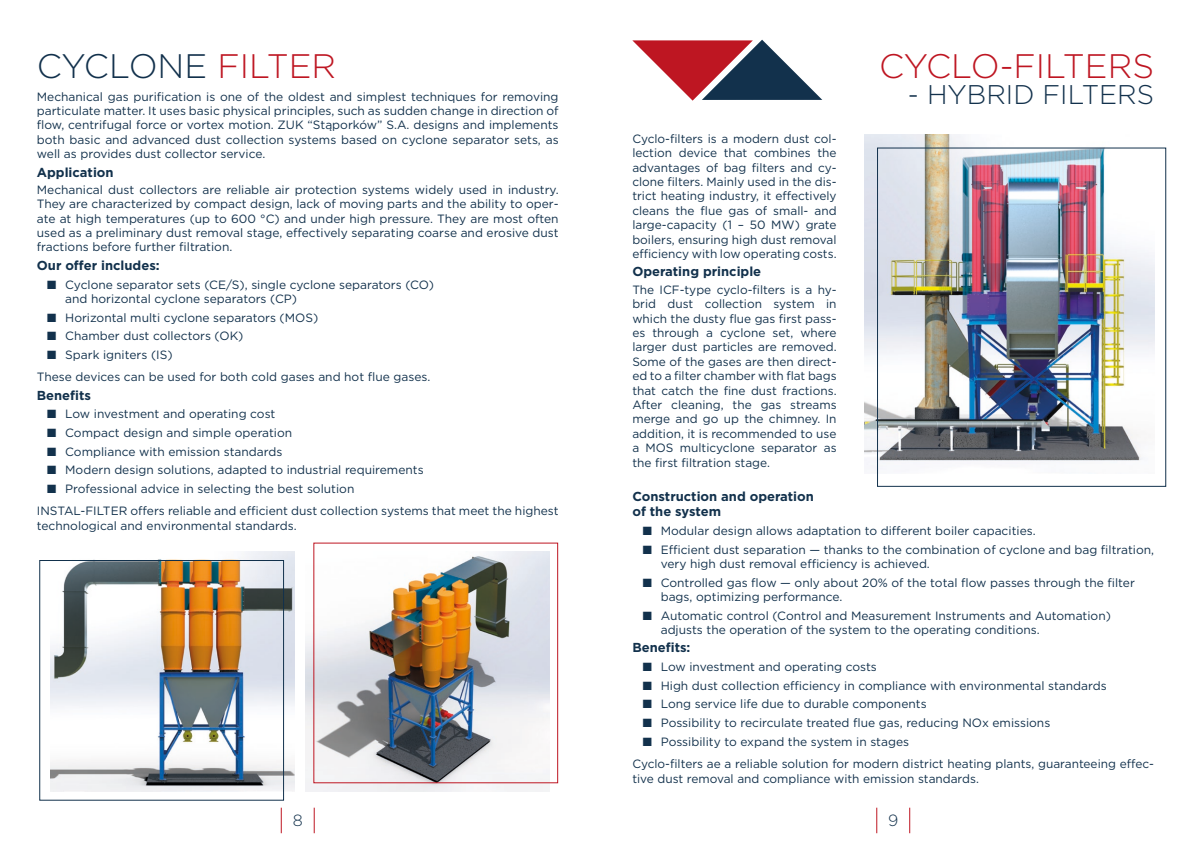
<style>
.page{position:relative;width:1191px;height:842px;background:#fff}
.page>*{position:absolute;margin:0;border:0;box-sizing:border-box;transform-origin:0 0}
.t1{font:300 34px "Gotham";color:#12314c}
.t2{font:300 34px "Gotham";color:#be1622}
.t3{font:300 27px "Gotham";color:#12314c}
.t4{font:300 16.2px "Gotham";color:#12314c}
.t5{font:700 13px/15.6px "Gotham";color:#12314c}
.t6{font:12px/14.4px "Gotham";color:#12314c}
.s1{color:#be1622}
</style>
<div class="page">
<svg style="left:876px;top:808px;width:1px;height:25px"></svg>
<svg style="left:909px;top:808px;width:1px;height:25px"></svg>
<svg style="left:281px;top:808px;width:1px;height:25px"></svg>
<svg style="left:314px;top:808px;width:1px;height:25px"></svg>
<img style="left:51px;top:552px;width:243px;height:239px">
<img style="left:865px;top:134px;width:289px;height:331px">
<img style="left:305px;top:552px;width:244px;height:239px">
<div style="left:39px;top:560px;width:245px;height:241px;border:1px solid #12314c"></div>
<div style="left:877px;top:148px;width:289px;height:339px;border:1px solid #12314c"></div>
<svg style="left:632px;top:40px;width:190px;height:61px"></svg>
<h1 class="t1" style="left:37px;top:45px;width:301px">CYCLONE <span class="s1">FILTER</span></h1>
<p class="t6" style="left:37px;top:89px;width:523px;text-align:justify">Mechanical gas purification is one of the oldest and simplest techniques for removing particulate matter. It uses basic physical principles, such as sudden change in direction of flow, centrifugal force or vortex motion. ZUK “Stąporków” S.A. designs and implements both basic and advanced dust collection systems based on cyclone separator sets, as well as provides dust collector service.</p>
<p class="t5" style="left:37px;top:164px;width:78px">Application</p>
<p class="t6" style="left:37px;top:182px;width:523px;text-align:justify">Mechanical dust collectors are reliable air protection systems widely used in industry.<br>They are characterized by compact design, lack of moving parts and the ability to oper&shy;ate at high temperatures (up to 600 °C) and under high pressure. They are most often used as a preliminary dust removal stage, effectively separating coarse and erosive dust fractions before further filtration.</p>
<p class="t5" style="left:37px;top:257px;width:124px">Our offer includes:</p>
<p class="t6" style="left:65px;top:277px;width:370px;text-indent:-18px">■ Cyclone separator sets (CE/S), single cyclone separators (CO) and horizontal cyclone separators (CP)</p>
<p class="t6" style="left:47px;top:310px;width:272px">■ Horizontal multi cyclone separators (MOS)</p>
<p class="t6" style="left:47px;top:329px;width:198px">■ Chamber dust collectors (OK)</p>
<p class="t6" style="left:37px;top:343px;width:395px;line-height:22.4px;text-indent:10px">■ Spark igniters (IS)<br>These devices can be used for both cold gases and hot flue gases.</p>
<p class="t5" style="left:37px;top:387px;width:56px">Benefits</p>
<p class="t6" style="left:47px;top:407px;width:230px">■ Low investment and operating cost</p>
<p class="t6" style="left:47px;top:425px;width:246px">■ Compact design and simple operation</p>
<p class="t6" style="left:47px;top:444px;width:237px">■ Compliance with emission standards</p>
<p class="t6" style="left:47px;top:463px;width:378px">■ Modern design solutions, adapted to industrial requirements</p>
<p class="t6" style="left:37px;top:477px;width:523px;line-height:22.4px;text-indent:10px">■ Professional advice in selecting the best solution<br>INSTAL-FILTER offers reliable and efficient dust collection systems that meet the highest</p>
<p class="t6" style="left:37px;top:518px;width:261px">technological and environmental standards.</p>
<h1 class="t2" style="left:879px;top:45px;width:277px">CYCLO-FILTERS</h1>
<h2 class="t3" style="left:908px;top:78px;width:248px">- HYBRID FILTERS</h2>
<p class="t6" style="left:632px;top:131px;width:206px;text-align:justify">Cyclo-filters is a modern dust col&shy;lection device that combines the advantages of bag filters and cy&shy;clone filters. Mainly used in the dis&shy;trict heating industry, it effectively cleans the flue gas of small- and large-capacity (1 – 50 MW) grate boilers, ensuring high dust removal efficiency with low operating costs.</p>
<p class="t5" style="left:632px;top:264px;width:130px">Operating principle</p>
<p class="t6" style="left:632px;top:282px;width:206px;text-align:justify">The ICF-type cyclo-filters is a hy&shy;brid dust collection system in which the dusty flue gas first pass&shy;es through a cyclone set, where larger dust particles are removed.<br>Some of the gases are then direct&shy;ed to a filter chamber with flat bags that catch the fine dust fractions.<br>After cleaning, the gas streams merge and go up the chimney. In addition, it is recommended to use a MOS multicyclone separator as the first filtration stage.</p>
<p class="t5" style="left:632px;top:488px;width:183px">Construction and operation of the system</p>
<p class="t6" style="left:642px;top:523px;width:394px">■ Modular design allows adaptation to different boiler capacities.</p>
<p class="t6" style="left:660px;top:542px;width:495px;text-indent:-18px">■ Efficient dust separation — thanks to the combination of cyclone and bag filtration, very high dust removal efficiency is achieved.</p>
<p class="t6" style="left:660px;top:575px;width:476px;text-indent:-18px">■ Controlled gas flow — only about 20% of the total flow passes through the filter bags, optimizing performance.</p>
<p class="t6" style="left:660px;top:608px;width:452px;text-indent:-18px">■ Automatic control (Control and Measurement Instruments and Automation) adjusts the operation of the system to the operating conditions.</p>
<p class="t5" style="left:632px;top:640px;width:60px">Benefits:</p>
<p class="t6" style="left:642px;top:659px;width:236px">■ Low investment and operating costs</p>
<p class="t6" style="left:642px;top:678px;width:465px">■ High dust collection efficiency in compliance with environmental standards</p>
<p class="t6" style="left:642px;top:697px;width:285px">■ Long service life due to durable components</p>
<p class="t6" style="left:642px;top:715px;width:409px">■ Possibility to recirculate treated flue gas, reducing NOx emissions</p>
<p class="t6" style="left:632px;top:730px;width:523px;line-height:22.4px;text-indent:10px">■ Possibility to expand the system in stages<br>Cyclo-filters ae a reliable solution for modern district heating plants, guaranteeing effec-</p>
<p class="t6" style="left:632px;top:771px;width:348px">tive dust removal and compliance with emission standards.</p>
<h3 class="t4" style="left:293px;top:810px;width:12px">8</h3>
<h3 class="t4" style="left:888px;top:810px;width:12px">9</h3>
</div>
